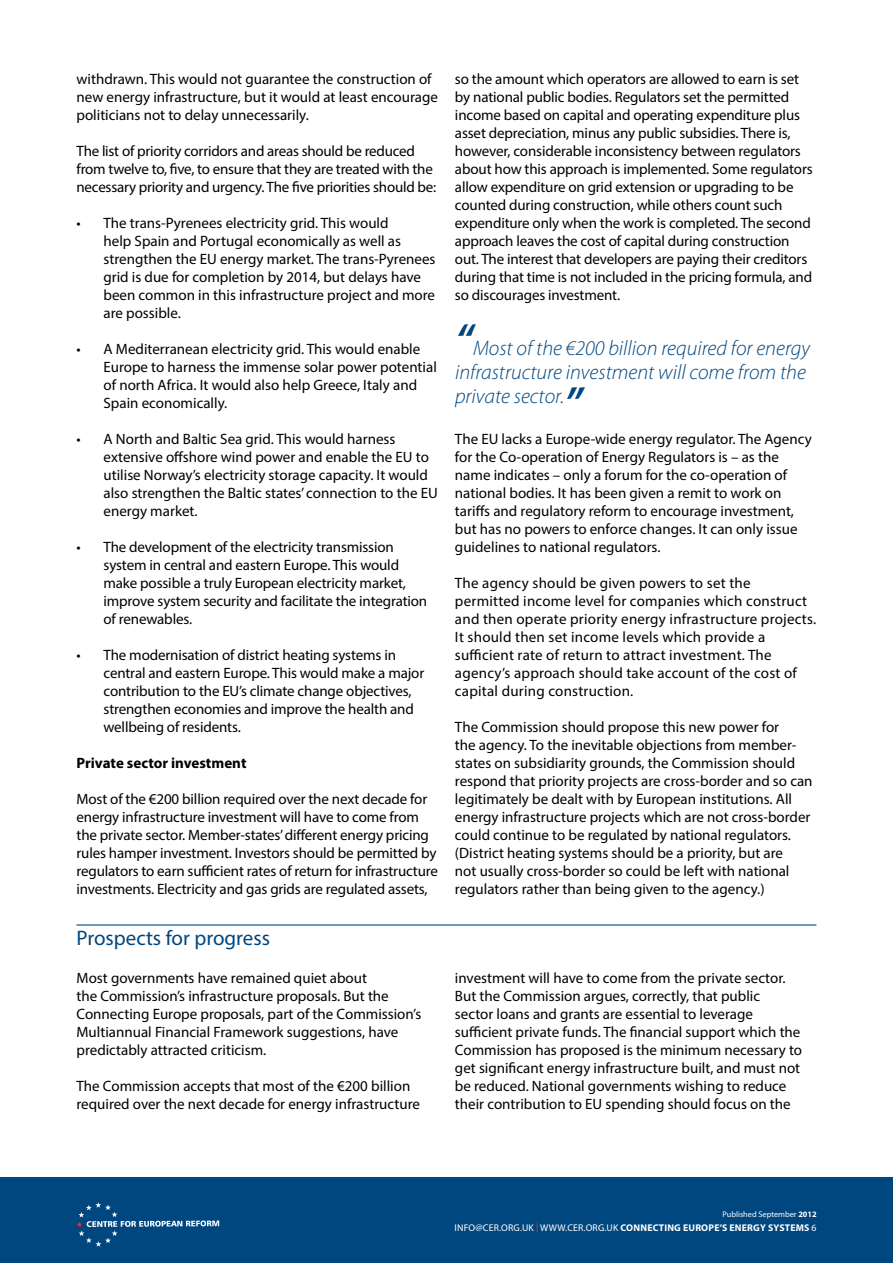
<style>
.page{position:relative;width:893px;height:1263px;background:#fff}
.page>*{position:absolute;margin:0;border:0;box-sizing:border-box;transform-origin:0 0}
.t1{font:italic 300 21px/24px "Myriad Pro";color:#00467f}
.t2{font:21px "Myriad Pro";color:#00467f}
.t3{font:15px/18px "Myriad Pro";color:#000}
.t4{font:700 15px "Myriad Pro";color:#000}
.t5{font:700 9.75px "Myriad Pro";letter-spacing:.02em;color:#fff}
.t6{font:9.75px "Myriad Pro";letter-spacing:.02em;color:#fff}
.t7{font:8.25px "Myriad Pro";color:#fff}
.s1{font-weight:600;font-size:45px}
.s2{font-weight:700}
.s3{color:#ee3124}
.s4{font-weight:400}
</style>
<div class="page">
<hr style="left:77px;top:924px;width:739px;height:1px;background:#00467f">
<div style="left:0;top:1178px;width:893px;height:85px;background:#00467f"></div>
<svg style="left:77px;top:1202px;width:142px;height:45px"></svg>
<p class="t3" style="left:77px;top:69px;width:363px">withdrawn. This would not guarantee the construction of new energy infrastructure, but it would at least encourage politicians not to delay unnecessarily.</p>
<p class="t3" style="left:77px;top:141px;width:361px">The list of priority corridors and areas should be reduced from twelve to, five, to ensure that they are treated with the necessary priority and urgency. The five priorities should be:</p>
<p class="t3" style="left:104px;top:213px;width:333px;text-indent:-27px">• The trans-Pyrenees electricity grid. This would<br>help Spain and Portugal economically as well as strengthen the EU energy market. The trans-Pyrenees grid is due for completion by 2014, but delays have been common in this infrastructure project and more are possible.</p>
<p class="t3" style="left:104px;top:339px;width:335px;text-indent:-27px">• A Mediterranean electricity grid. This would enable Europe to harness the immense solar power potential of north Africa. It would also help Greece, Italy and Spain economically.</p>
<p class="t3" style="left:104px;top:429px;width:327px;text-indent:-27px">• A North and Baltic Sea grid. This would harness extensive offshore wind power and enable the EU to utilise Norway’s electricity storage capacity. It would also strengthen the Baltic states’ connection to the EU energy market.</p>
<p class="t3" style="left:104px;top:537px;width:325px;text-indent:-27px">• The development of the electricity transmission system in central and eastern Europe. This would make possible a truly European electricity market, improve system security and facilitate the integration of renewables.</p>
<p class="t3" style="left:104px;top:645px;width:322px;text-indent:-27px">• The modernisation of district heating systems in central and eastern Europe. This would make a major contribution to the EU’s climate change objectives, strengthen economies and improve the health and wellbeing of residents.</p>
<p class="t4" style="left:77px;top:753px;width:171px">Private sector investment</p>
<p class="t3" style="left:77px;top:789px;width:363px">Most of the €200 billion required over the next decade for energy infrastructure investment will have to come from the private sector. Member-states’ different energy pricing rules hamper investment. I nvestors should be permitted by regulators to earn sufficient rates of return for infrastructure investments. Electricity and gas grids are regulated assets,</p>
<h1 class="t2" style="left:77px;top:925px;width:195px">Prospects for progress</h1>
<p class="t3" style="left:77px;top:969px;width:346px">Most governments have remained quiet about<br>the Commission’s infrastructure proposals. But the Connecting Europe proposals, part of the Commission’s Multiannual Financial Framework suggestions, have predictably attracted criticism.</p>
<p class="t3" style="left:77px;top:1077px;width:345px">The Commission accepts that most of the €200 billion required over the next decade for energy infrastructure</p>
<p class="t3" style="left:455px;top:69px;width:359px">so the amount which operators are allowed to earn is set by national public bodies. Regulators set the permitted income based on capital and operating expenditure plus asset depreciation, minus any public subsidies. There is, however, considerable inconsistency between regulators about how this approach is implemented. Some regulators allow expenditure on grid extension or upgrading to be counted during construction, while others count such expenditure only when the work is completed. The second approach leaves the cost of capital during construction out. The interest that developers are paying their creditors during that time is not included in the pricing formula, and so discourages investment.</p>
<h1 class="t1" style="left:455px;top:336px;width:356px"><span class="s1">“</span>Most of the €200 billion required for energy infrastructure investment will come from the private sector.<span class="s1">”</span></h1>
<p class="t3" style="left:455px;top:429px;width:358px">The EU lacks a Europe-wide energy regulator. The Agency for the Co-operation of Energy Regulators is – as the name indicates – only a forum for the co-operation of national bodies. It has been given a remit to work on tariffs and regulatory reform to encourage investment, but has no powers to enforce changes. It can only issue guidelines to national regulators.</p>
<p class="t3" style="left:455px;top:573px;width:363px">The agency should be given powers to set the permitted income level for companies which construct and then operate priority energy infrastructure projects.<br>It should then set income levels which provide a sufficient rate of return to attract investment. The agency’s approach should take account of the cost of capital during construction.</p>
<p class="t3" style="left:455px;top:717px;width:359px">The Commission should propose this new power for<br>the agency. To the inevitable objections from member&shy;states on subsidiarity grounds, the Commission should respond that priority projects are cross-border and so can legitimately be dealt with by European institutions. All energy infrastructure projects which are not cross-border could continue to be regulated by national regulators. (District heating systems should be a priority, but are<br>not usually cross-border so could be left with national regulators rather than being given to the agency.)</p>
<p class="t3" style="left:455px;top:969px;width:349px">investment will have to come from the private sector.<br>But the Commission argues, correctly, that public sector loans and grants are essential to leverage sufficient private funds. The financial support which the Commission has proposed is the minimum necessary to get significant energy infrastructure built, and must not be reduced. National governments wishing to reduce their contribution to EU spending should focus on the</p>
<p class="t7" style="left:723px;top:1209px;width:95px">Published September <span class="s2">2012</span></p>
<p class="t6" style="left:455px;top:1221px;width:139px">info@cer.org.uk <span class="s3">|</span> WWW.CER.ORG</p>
<p class="t5" style="left:604px;top:1221px;width:24px"><span class="s4">.UK</span> CONNEC</p>
<p class="t5" style="left:659px;top:1221px;width:12px">TING</p>
<p class="t5" style="left:683px;top:1221px;width:7px">EUROPE</p>
<p class="t5" style="left:720px;top:1221px;width:17px">’S ENERGY</p>
<p class="t5" style="left:768px;top:1221px;width:50px">SYSTEMS <span class="s4">6</span></p>
</div>
